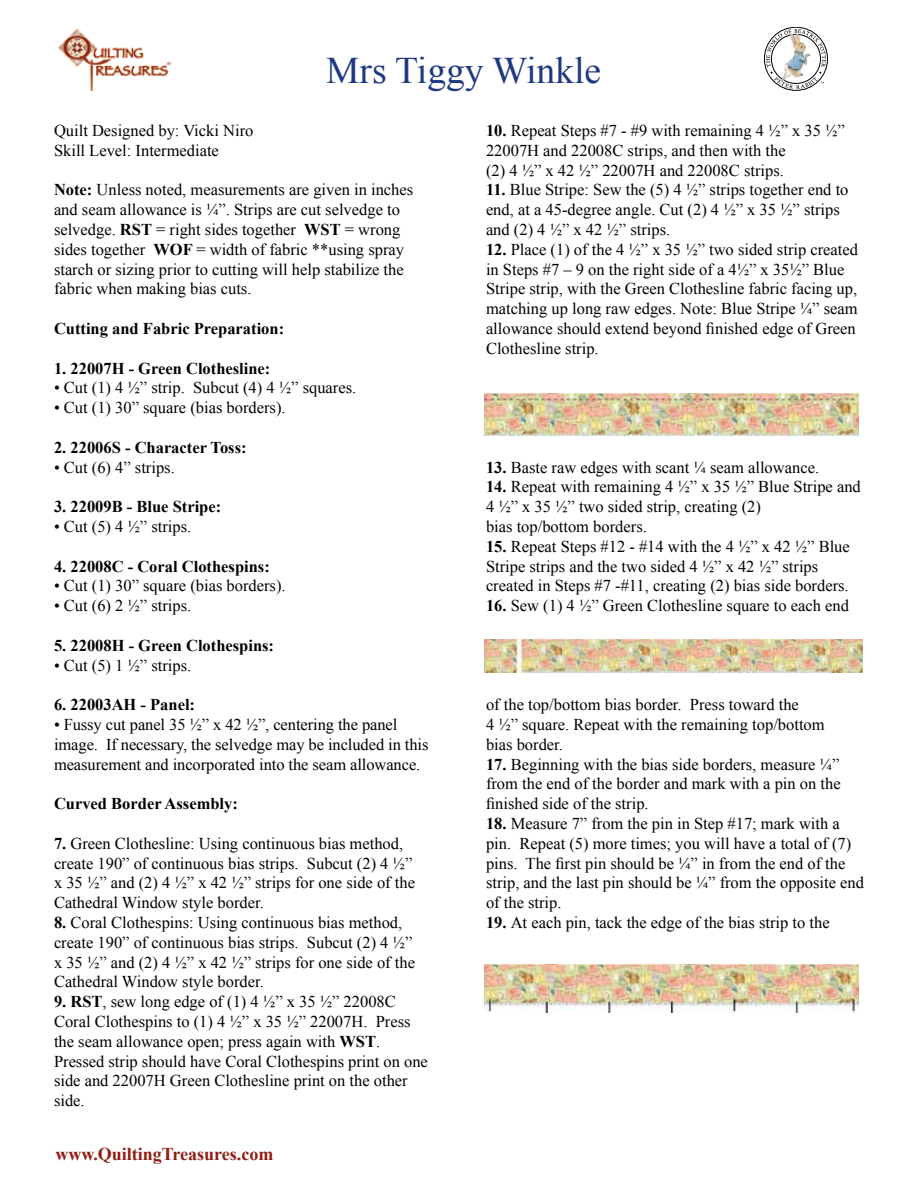
<style>
.page{position:relative;width:918px;height:1188px;background:#fff}
.page>*{position:absolute;margin:0;border:0;box-sizing:border-box;transform-origin:0 0}
.t1{font:37.5px "Times New Roman";color:#1e3883}
.t2{font:700 18px "Times New Roman";color:#8f1c12}
.t3{font:16.5px/19.8px "Times New Roman";color:#000}
.t4{font:700 16.5px "Times New Roman";color:#000}
.s1{font-weight:700}
</style>
<div class="page">
<img style="left:57px;top:28px;width:113px;height:63px">
<svg style="left:764px;top:27px;width:64px;height:64px"></svg>
<img style="left:782px;top:33px;width:29px;height:48px">
<img style="left:484px;top:639px;width:378px;height:33px">
<img style="left:484px;top:964px;width:375px;height:48px">
<img style="left:484px;top:393px;width:375px;height:43px">
<h1 class="t1" style="left:326px;top:45px;width:276px">Mrs Tiggy Winkle</h1>
<p class="t3" style="left:54px;top:120px;width:201px">Quilt Designed by: Vicki Niro<br>Skill Level: Intermediate</p>
<p class="t3" style="left:54px;top:180px;width:361px"><span class="s1">Note:</span> Unless noted, measurements are given in inches and seam allowance is ¼”. Strips are cut selvedge to selvedge. <span class="s1">RST</span> = right sides together <span class="s1">WST</span> = wrong sides together <span class="s1">WOF</span> = width of fabric **using spray starch or sizing prior to cutting will help stabilize the fabric when making bias cuts.</p>
<p class="t4" style="left:54px;top:317px;width:232px">Cutting and Fabric Preparation:</p>
<p class="t4" style="left:54px;top:357px;width:218px">1. 22007H - Green Clothesline:</p>
<p class="t3" style="left:54px;top:378px;width:304px">• Cut (1) 4 ½” strip. Subcut (4) 4 ½” squares.</p>
<p class="t3" style="left:54px;top:397px;width:233px">• Cut (1) 30” square (bias borders).</p>
<p class="t4" style="left:54px;top:436px;width:194px">2. 22006S - Character Toss:</p>
<p class="t3" style="left:54px;top:457px;width:122px">• Cut (6) 4” strips.</p>
<p class="t4" style="left:54px;top:495px;width:169px">3. 22009B - Blue Stripe:</p>
<p class="t3" style="left:54px;top:516px;width:139px">• Cut (5) 4 ½” strips.</p>
<p class="t4" style="left:54px;top:555px;width:217px">4. 22008C - Coral Clothespins:</p>
<p class="t3" style="left:54px;top:576px;width:233px">• Cut (1) 30” square (bias borders).</p>
<p class="t3" style="left:54px;top:595px;width:139px">• Cut (6) 2 ½” strips.</p>
<p class="t4" style="left:54px;top:634px;width:222px">5. 22008H - Green Clothespins:</p>
<p class="t3" style="left:54px;top:655px;width:139px">• Cut (5) 1 ½” strips.</p>
<p class="t4" style="left:54px;top:693px;width:143px">6. 22003AH - Panel:</p>
<p class="t3" style="left:54px;top:714px;width:376px">• Fussy cut panel 35 ½” x 42 ½”, centering the panel image. If necessary, the selvedge may be included in this measurement and incorporated into the seam allowance.</p>
<p class="t4" style="left:54px;top:792px;width:185px">Curved Border Assembly:</p>
<p class="t3" style="left:54px;top:833px;width:363px"><span class="s1">7.</span> Green Clothesline: Using continuous bias method, create 190” of continuous bias strips. Subcut (2) 4 ½” x 35 ½” and (2) 4 ½” x 42 ½” strips for one side of the Cathedral Window style border.</p>
<p class="t3" style="left:54px;top:912px;width:363px"><span class="s1">8.</span> Coral Clothespins: Using continuous bias method, create 190” of continuous bias strips. Subcut (2) 4 ½” x 35 ½” and (2) 4 ½” x 42 ½” strips for one side of the Cathedral Window style border.</p>
<p class="t3" style="left:54px;top:991px;width:375px"><span class="s1">9. RST</span>, sew long edge of (1) 4 ½” x 35 ½” 22008C Coral Clothespins to (1) 4 ½” x 35 ½” 22007H. Press the seam allowance open; press again with <span class="s1">WST</span>.<br>Pressed strip should have Coral Clothespins print on one side and 22007H Green Clothesline print on the other side.</p>
<p class="t2" style="left:55px;top:1141px;width:219px">www.QuiltingTreasures.com</p>
<p class="t3" style="left:486px;top:120px;width:360px"><span class="s1">10.</span> Repeat Steps #7 - #9 with remaining 4 ½” x 35 ½”<br>22007H and 22008C strips, and then with the<br>(2) 4 ½” x 42 ½” 22007H and 22008C strips.</p>
<p class="t3" style="left:486px;top:180px;width:364px"><span class="s1">11.</span> Blue Stripe: Sew the (5) 4 ½” strips together end to end, at a 45-degree angle. Cut (2) 4 ½” x 35 ½” strips and (2) 4 ½” x 42 ½” strips.</p>
<p class="t3" style="left:486px;top:239px;width:374px"><span class="s1">12.</span> Place (1) of the 4 ½” x 35 ½” two sided strip created in Steps #7 – 9 on the right side of a 4½” x 35½” Blue Stripe strip, with the Green Clothesline fabric facing up, matching up long raw edges. Note: Blue Stripe ¼” seam allowance should extend beyond finished edge of Green Clothesline strip.</p>
<p class="t3" style="left:486px;top:457px;width:335px"><span class="s1">13.</span> Baste raw edges with scant ¼ seam allowance.</p>
<p class="t3" style="left:486px;top:477px;width:376px"><span class="s1">14.</span> Repeat with remaining 4 ½” x 35 ½” Blue Stripe and<br>4 ½” x 35 ½” two sided strip, creating (2)<br>bias top/bottom borders.</p>
<p class="t3" style="left:486px;top:536px;width:365px"><span class="s1">15.</span> Repeat Steps #12 - #14 with the 4 ½” x 42 ½” Blue<br>Stripe strips and the two sided 4 ½” x 42 ½” strips created in Steps #7 -#11, creating (2) bias side borders.</p>
<p class="t3" style="left:486px;top:595px;width:364px"><span class="s1">16.</span> Sew (1) 4 ½” Green Clothesline square to each end</p>
<p class="t3" style="left:486px;top:694px;width:340px">of the top/bottom bias border. Press toward the<br>4 ½” square. Repeat with the remaining top/bottom bias border.</p>
<p class="t3" style="left:486px;top:754px;width:356px;text-align:justify"><span class="s1">17.</span> Beginning with the bias side borders, measure ¼” from the end of the border and mark with a pin on the finished side of the strip.</p>
<p class="t3" style="left:486px;top:813px;width:379px"><span class="s1">18.</span> Measure 7” from the pin in Step #17; mark with a pin. Repeat (5) more times; you will have a total of (7) pins. The first pin should be ¼” in from the end of the strip, and the last pin should be ¼” from the opposite end of the strip.</p>
<p class="t3" style="left:486px;top:912px;width:345px"><span class="s1">19.</span> At each pin, tack the edge of the bias strip to the</p>
</div>
